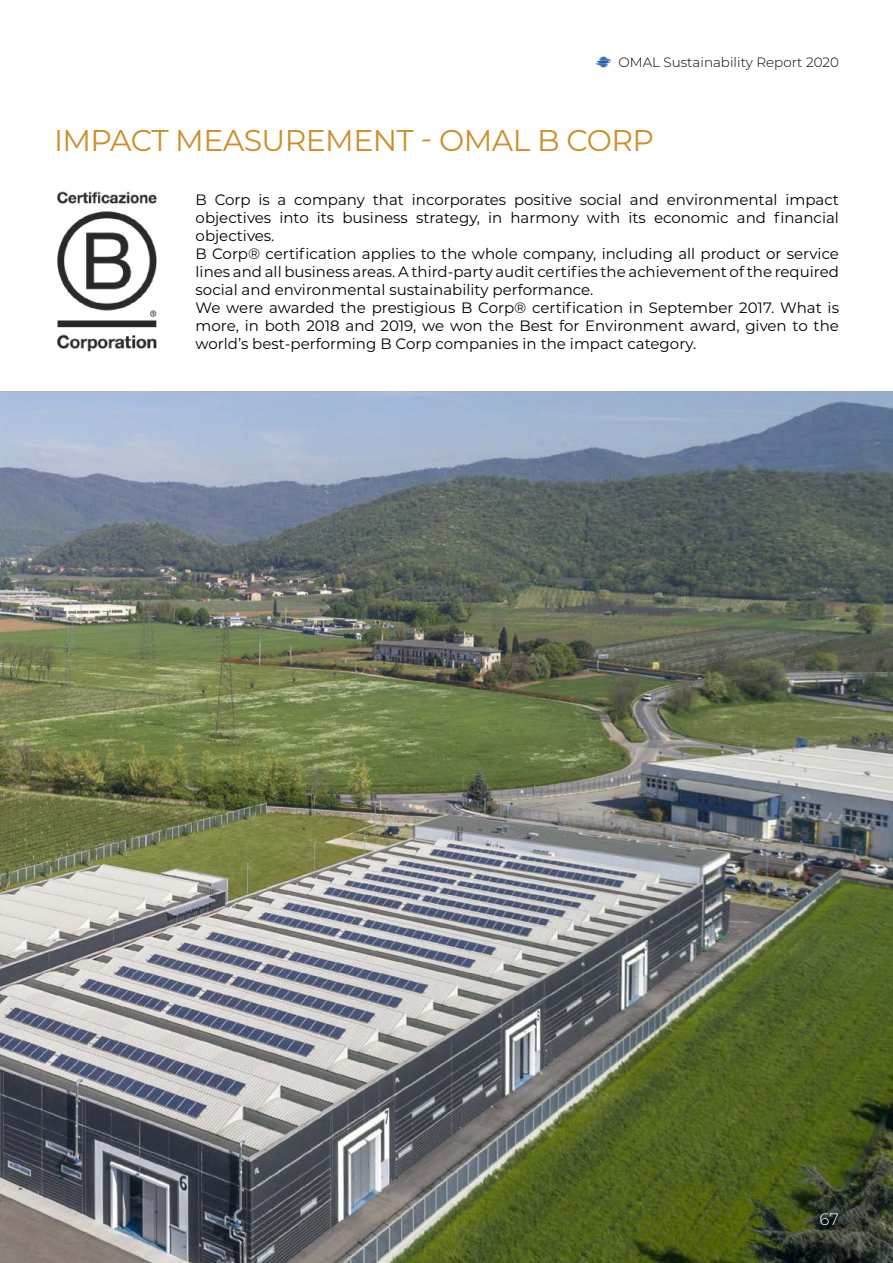
<style>
.page{position:relative;width:893px;height:1263px;background:#fff}
.page>*{position:absolute;margin:0;border:0;box-sizing:border-box;transform-origin:0 0}
.t1{font:30px "Montserrat";letter-spacing:-.02em;color:#ce8e29}
.t2{font:300 16.5px "Montserrat";color:#fff}
.t3{font:15px/18px "Montserrat";color:#000}
.t4{font:300 13.5px "Montserrat";color:#000}
</style>
<div class="page">
<img style="left:57px;top:191px;width:100px;height:161px">
<img style="left:0;top:391px;width:893px;height:872px">
<img style="left:596px;top:57px;width:15px;height:10px">
<p class="t4" style="left:618px;top:53px;width:222px">OMAL Sustainability Report 2020</p>
<h1 class="t1" style="left:54px;top:120px;width:602px">IMPACT MEASUREMENT - OMAL B CORP</h1>
<p class="t3" style="left:196px;top:190px;width:645px">B Corp is a company that incorporates positive social and environmental impact objectives into its business strategy, in harmony with its economic and financial objectives.<br>B Corp® certification applies to the whole company, including all product or service lines and all business areas. A third-party audit certifies the achievement of the required social and environmental sustainability performance.<br>We were awarded the prestigious B Corp® certification in September 2017. What is more, in both 2018 and 2019, we won the Best for Environment award, given to the world’s best-performing B Corp companies in the impact category.</p>
<p class="t2" style="left:820px;top:1208px;width:21px">67</p>
</div>
